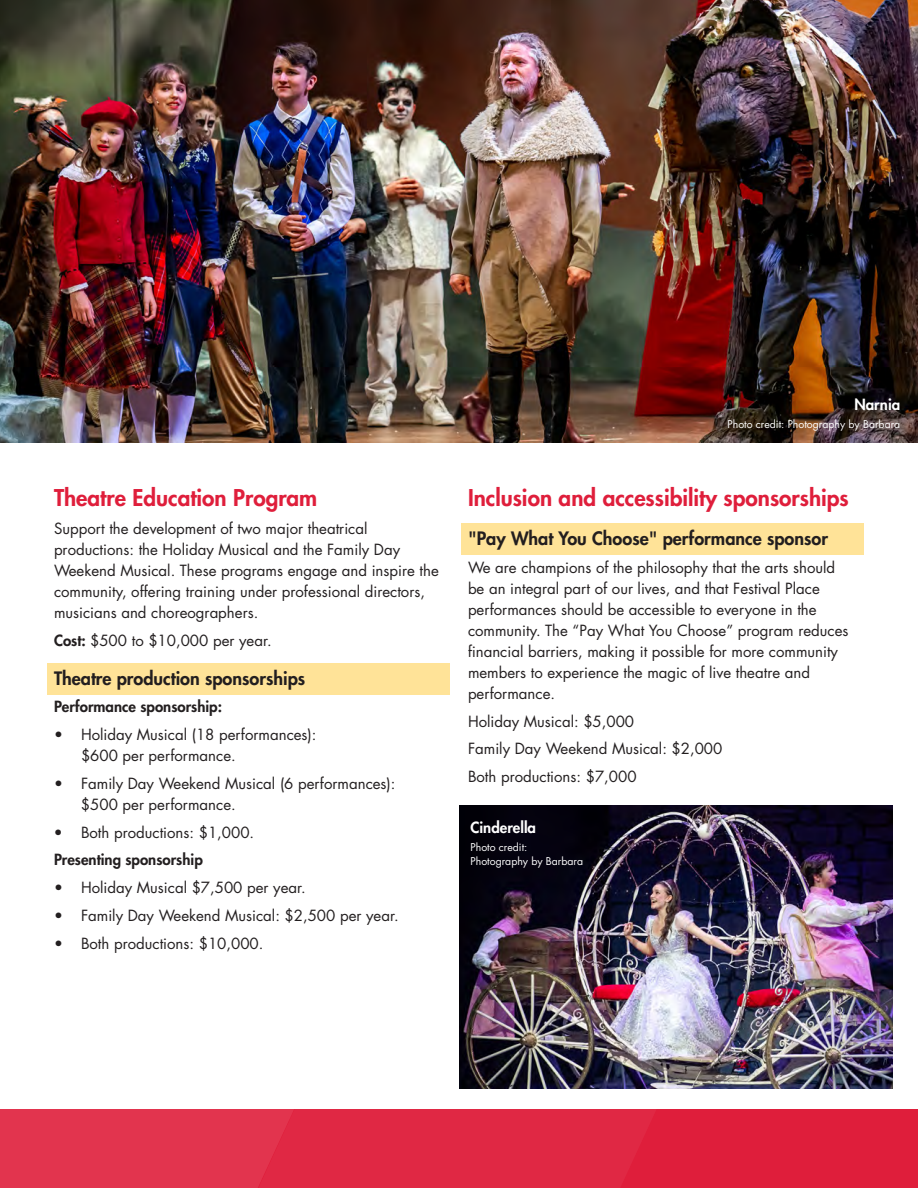
<style>
.page{position:relative;width:918px;height:1188px;background:#fff}
.page>*{position:absolute;margin:0;border:0;box-sizing:border-box;transform-origin:0 0}
.t1{font:800 22.5px "Futura Std";color:#df1e3b}
.t2{font:800 18px "Futura Std";color:#221e1f}
.t3{font:15px/21px "Futura Std";color:#231f20}
.t4{font:800 15px "Futura Std";color:#231f20}
.t5{font:800 15px "Futura Std";color:#fff}
.t6{font:10.5px/13.5px "Futura Std";color:#fff}
.s1{font-weight:800}
</style>
<div class="page">
<div style="left:0;top:1109px;width:918px;height:79px;background:#e02844"></div>
<div style="left:0;top:1109px;width:294px;height:79px;background:#e2344e"></div>
<div style="left:47px;top:663px;width:403px;height:32px;background:#ffe398"></div>
<div style="left:461px;top:524px;width:403px;height:31px;background:#ffe398"></div>
<img style="left:0;top:0;width:918px;height:443px">
<img style="left:459px;top:805px;width:433px;height:283px">
<h1 class="t1" style="left:54px;top:484px;width:265px">Theatre Education Program</h1>
<p class="t3" style="left:54px;top:518px;width:386px">Support the development of two major theatrical productions: the Holiday Musical and the Family Day Weekend Musical. These programs engage and inspire the community, offering training under professional directors, musicians and choreographers.</p>
<p class="t3" style="left:54px;top:630px;width:219px"><span class="s1">Cost:</span> $500 to $10,000 per year.</p>
<p class="t2" style="left:54px;top:667px;width:253px">Theatre production sponsorships</p>
<p class="t4" style="left:54px;top:697px;width:170px">Performance sponsorship:</p>
<p class="t3" style="left:81px;top:724px;width:237px;text-indent:-27px">• Holiday Musical (18 performances): $600 per performance.</p>
<p class="t3" style="left:81px;top:773px;width:316px;text-indent:-27px">• Family Day Weekend Musical (6 performances): $500 per performance.</p>
<p class="t3" style="left:54px;top:822px;width:202px">• Both productions: $1,000.</p>
<p class="t4" style="left:54px;top:850px;width:150px">Presenting sponsorship</p>
<p class="t3" style="left:54px;top:877px;width:253px">• Holiday Musical $7,500 per year.</p>
<p class="t3" style="left:54px;top:905px;width:346px">• Family Day Weekend Musical: $2,500 per year.</p>
<p class="t3" style="left:54px;top:933px;width:211px">• Both productions: $10,000.</p>
<p class="t5" style="left:854px;top:395px;width:47px">Narnia</p>
<p class="t6" style="left:728px;top:418px;width:174px">Photo credit: Photography by Barbara</p>
<h1 class="t1" style="left:468px;top:484px;width:382px">Inclusion and accessibility sponsorships</h1>
<p class="t2" style="left:468px;top:527px;width:362px">"Pay What You Choose" performance sponsor</p>
<p class="t3" style="left:468px;top:557px;width:382px">We are champions of the philosophy that the arts should be an integral part of our lives, and that Festival Place performances should be accessible to everyone in the community. The “Pay What You Choose” program reduces financial barriers, making it possible for more community members to experience the magic of live theatre and performance.</p>
<p class="t3" style="left:468px;top:708px;width:256px;line-height:27.8px">Holiday Musical: $5,000<br>Family Day Weekend Musical: $2,000<br>Both productions: $7,000</p>
<p class="t5" style="left:471px;top:818px;width:67px">Cinderella</p>
<p class="t6" style="left:471px;top:841px;width:114px">Photo credit:<br>Photography by Barbara</p>
</div>
